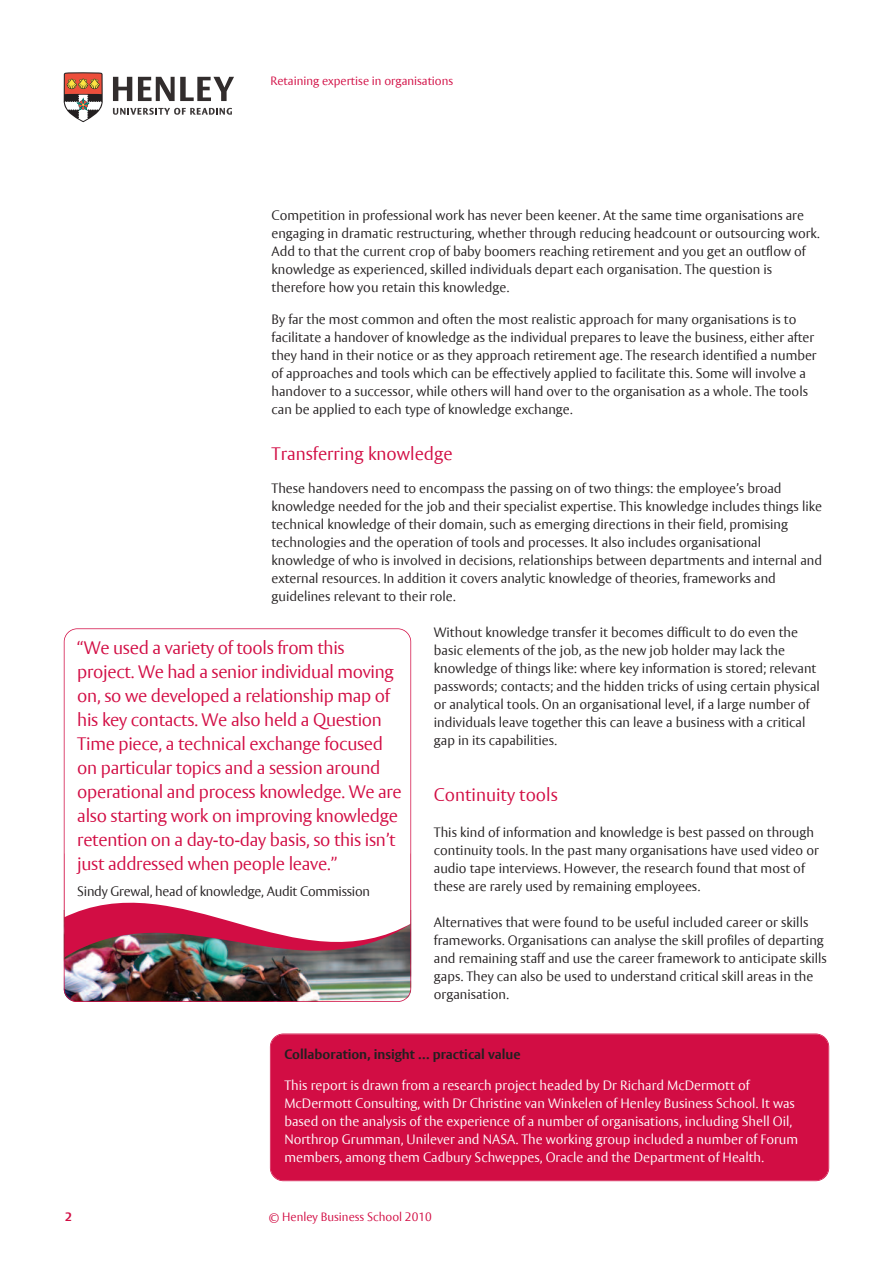
<style>
.page{position:relative;width:893px;height:1263px;background:#fff}
.page>*{position:absolute;margin:0;border:0;box-sizing:border-box;transform-origin:0 0}
.t1{font:18px/24px "Rdg Vesta";letter-spacing:-.015em;color:#d20d44}
.t2{font:13.5px/18px "Rdg Vesta";color:#231f20}
.t3{font:13.5px/18px "Rdg Vesta";color:#fff}
.t4{font:700 13.5px "Rdg Vesta";color:#231f20}
.t5{font:12px "Rdg Vesta";color:#d20d44}
.t6{font:700 12px "Rdg Vesta";color:#d20d44}
</style>
<div class="page">
<div style="left:271px;top:1034px;width:557px;height:146px;background:#d20d44;border-radius:13px"></div>
<div style="left:270px;top:1033px;width:559px;height:148px;border:2px solid #d20d44;border-radius:14px"></div>
<svg style="left:113px;top:77px;width:19px;height:24px"></svg>
<svg style="left:138px;top:77px;width:96px;height:24px"></svg>
<svg style="left:64px;top:72px;width:39px;height:50px"></svg>
<svg style="left:113px;top:108px;width:119px;height:7px"></svg>
<img style="left:64px;top:959px;width:347px;height:43px">
<svg style="left:65px;top:630px;width:344px;height:329px"></svg>
<div style="left:64px;top:628px;width:347px;height:374px;border:2px solid #d20d44;border-radius:14px"></div>
<p class="t5" style="left:271px;top:76px;width:184px">Retaining expertise in organisations</p>
<p class="t2" style="left:271px;top:207px;width:550px">Competition in professional work has never been keener. At the same time organisations are engaging in dramatic restructuring, whether through reducing headcount or outsourcing work.<br>Add to that the current crop of baby boomers reaching retirement and you get an outflow of knowledge as experienced, skilled individuals depart each organisation. The question is therefore how you retain this knowledge.</p>
<p class="t2" style="left:272px;top:311px;width:547px">By far the most common and often the most realistic approach for many organisations is to facilitate a handover of knowledge as the individual prepares to leave the business, either after they hand in their notice or as they approach retirement age. The research identified a number of approaches and tools which can be effectively applied to facilitate this. Some will involve a handover to a successor, while others will hand over to the organisation as a whole. The tools can be applied to each type of knowledge exchange.</p>
<h1 class="t1" style="left:271px;top:443px;width:183px">Transferring knowledge</h1>
<p class="t2" style="left:271px;top:480px;width:552px">These handovers need to encompass the passing on of two things: the employee’s broad knowledge needed for the job and their specialist expertise. This knowledge includes things like technical knowledge of their domain, such as emerging directions in their field, promising technologies and the operation of tools and processes. It also includes organisational knowledge of who is involved in decisions, relationships between departments and internal and external resources. In addition it covers analytic knowledge of theories, frameworks and guidelines relevant to their role.</p>
<p class="t2" style="left:434px;top:624px;width:388px">Without knowledge transfer it becomes difficult to do even the basic elements of the job, as the new job holder may lack the knowledge of things like: where key information is stored; relevant passwords; contacts; and the hidden tricks of using certain physical or analytical tools. On an organisational level, if a large number of individuals leave together this can leave a business with a critical gap in its capabilities.</p>
<h1 class="t1" style="left:434px;top:784px;width:125px">Continuity tools</h1>
<p class="t2" style="left:434px;top:824px;width:386px">This kind of information and knowledge is best passed on through continuity tools. In the past many organisations have used video or audio tape interviews. However, the research found that most of these are rarely used by remaining employees.</p>
<p class="t2" style="left:434px;top:914px;width:395px">Alternatives that were found to be useful included career or skills frameworks. Organisations can analyse the skill profiles of departing and remaining staff and use the career framework to anticipate skills gaps. They can also be used to understand critical skill areas in the organisation.</p>
<p class="t1" style="left:77px;top:637px;width:326px">“We used a variety of tools from this project. We had a senior individual moving on, so we developed a relationship map of his key contacts. We also held a Question Time piece, a technical exchange focused on particular topics and a session around operational and process knowledge. We are also starting work on improving knowledge retention on a day-to-day basis, so this isn’t just addressed when people leave.”</p>
<p class="t2" style="left:77px;top:883px;width:294px">Sindy Grewal, head of knowledge, Audit Commission</p>
<p class="t4" style="left:284px;top:1048px;width:238px">Collaboration, insight … practical value</p>
<p class="t3" style="left:284px;top:1077px;width:515px">This report is drawn from a research project headed by Dr Richard McDermott of McDermott Consulting, with Dr Christine van Winkelen of Henley Business School. It was based on the analysis of the experience of a number of organisations, including Shell Oil, Northrop Grumman, Unilever and NASA. The working group included a number of Forum members, among them Cadbury Schweppes, Oracle and the Department of Health.</p>
<p class="t6" style="left:65px;top:1212px;width:8px">2</p>
<p class="t5" style="left:269px;top:1212px;width:164px">© Henley Business School 2010</p>
</div>
